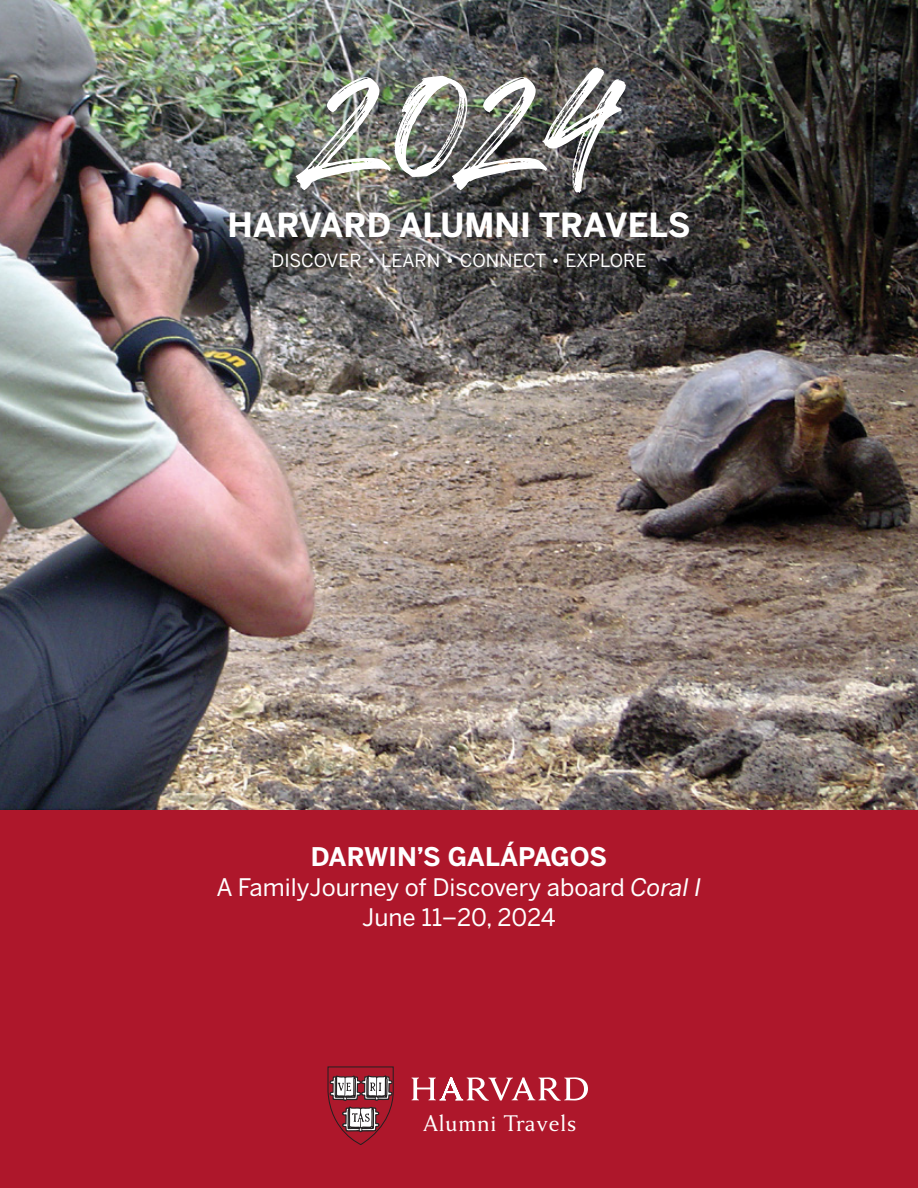
<style>
.page{position:relative;width:918px;height:1188px;background:#fff}
.page>*{position:absolute;margin:0;border:0;box-sizing:border-box;transform-origin:0 0}
.t1{font:163.5px "Rockness";color:#fff}
.t2{font:700 33px "Benton Sans";color:#fff}
.t3{font:700 25.5px "Benton Sans";color:#fff}
.t4{font:24.45px "Anziano Pro";letter-spacing:.02em;color:#fff}
.t5{font:24px/30px "Benton Sans";color:#fff;text-align:center}
.t6{font:18px "Benton Sans";color:#fff}
.s1{font-style:italic}
</style>
<div class="page">
<div style="left:0;top:810px;width:918px;height:378px;background:#ae172b"></div>
<img style="left:0;top:0;width:918px;height:810px">
<svg style="left:328px;top:1066px;width:66px;height:79px"></svg>
<svg style="left:412px;top:1077px;width:176px;height:24px"></svg>
<h1 class="t1" style="left:306px;top:30px;width:308px">2024</h1>
<h2 class="t2" style="left:227px;top:206px;width:465px">HARVARD ALUMNI TRAVELS</h2>
<p class="t6" style="left:272px;top:250px;width:376px">DISCOVER • LEARN • CONNECT • EXPLORE</p>
<p class="t3" style="left:311px;top:842px;width:298px">DARWIN’S GALÁPAGOS</p>
<p class="t5" style="left:217px;top:872px;width:486px">A FamilyJourney of Discovery aboard <span class="s1">Coral I<br></span>June 11–20, 2024</p>
<p class="t4" style="left:423px;top:1107px;width:155px">Alumni Travels</p>
</div>
